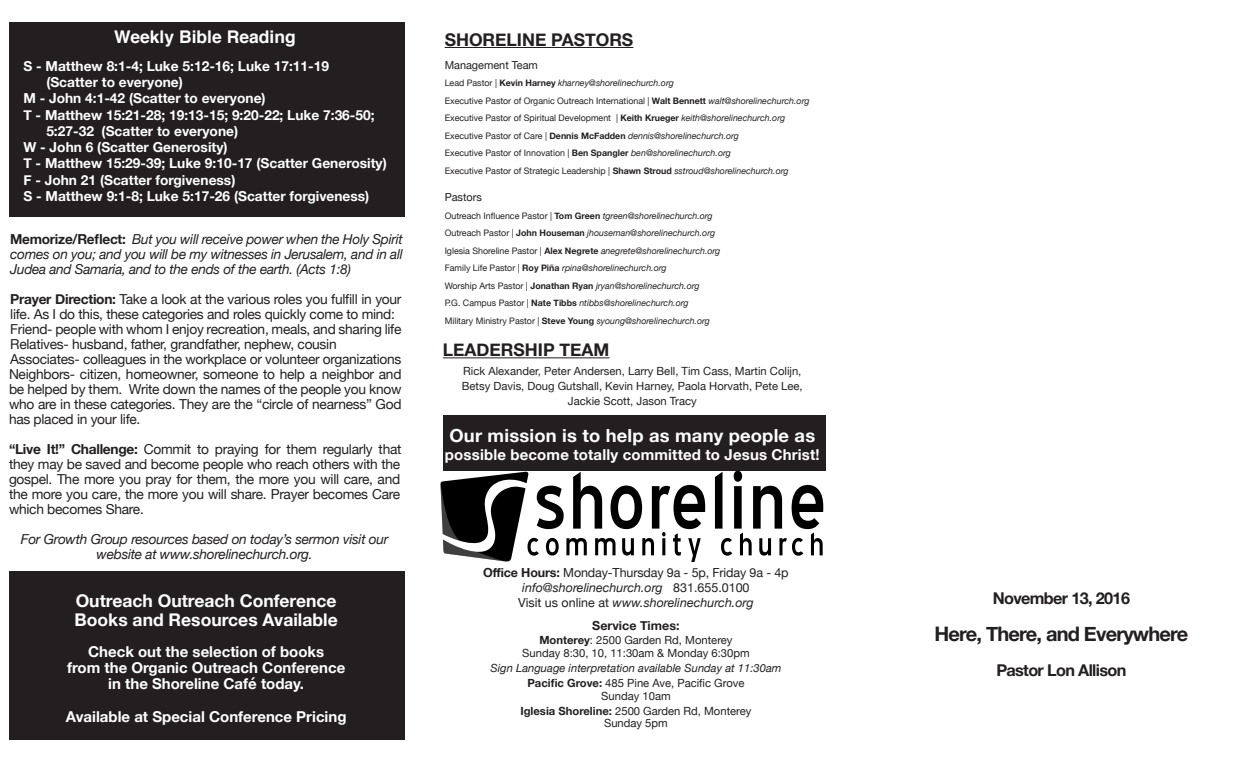
<style>
.page{position:relative;width:1260px;height:765px;background:#fff}
.page>*{position:absolute;margin:0;border:0;box-sizing:border-box;transform-origin:0 0}
.t1{font:700 20px "Helvetica Neue";letter-spacing:-.04em;color:#231f20}
.t2{font:700 18px "Helvetica Neue";letter-spacing:.01em;color:#fff}
.t3{font:700 17.5px "Helvetica Neue";color:#fff}
.t4{font:700 17.5px "Helvetica Neue";color:#231f20}
.t5{font:700 17.5px "Helvetica";color:#fff}
.t6{font:700 16.25px "Helvetica Neue";letter-spacing:-.04em;color:#231f20}
.t7{font:700 15px "Helvetica Neue";color:#fff}
.t8{font:13.75px/15px "Helvetica Neue";letter-spacing:-.02em;color:#231f20;text-align:justify}
.t9{font:700 13.75px "Helvetica Neue";color:#fff}
.t10{font:italic 13.75px/15px "Helvetica Neue";letter-spacing:-.02em;color:#231f20;text-align:justify}
.t11{font:italic 12.5px "Helvetica Neue";color:#231f20}
.t12{font:12.5px "Helvetica Neue";letter-spacing:-.01em;color:#231f20}
.t13{font:700 12.5px "Helvetica Neue";color:#231f20}
.t14{font:11.25px "Helvetica Neue";color:#231f20}
.t15{font:italic 11.25px "Helvetica Neue";color:#231f20}
.t16{font:11px "Helvetica Neue";color:#231f20}
.t17{font:italic 9px "Helvetica Neue";color:#231f20}
.t18{font:9px/17.5px "Helvetica Neue";color:#231f20}
.s1{font-weight:700;font-style:normal}
.s2{font-weight:700}
.s3{font-style:italic}
.s4{font-style:normal}
</style>
<div class="page">
<div style="left:9px;top:22px;width:396px;height:195px;background:#231f20"></div>
<div style="left:9px;top:571px;width:396px;height:169px;background:#231f20"></div>
<hr style="left:445px;top:47px;width:188px;height:1px;background:#231f20">
<hr style="left:443px;top:357px;width:166px;height:1px;background:#231f20">
<div style="left:443px;top:415px;width:382px;height:56px;background:#231f20"></div>
<svg style="left:715px;top:471px;width:108px;height:85px"></svg>
<svg style="left:440px;top:471px;width:265px;height:91px"></svg>
<p class="t5" style="left:114px;top:22px;width:183px">Weekly Bible Reading</p>
<p class="t9" style="left:23px;top:55px;width:307px">S - Matthew 8:1-4; Luke 5:12-16; Luke 17:11-19</p>
<p class="t9" style="left:46px;top:71px;width:138px">(Scatter to everyone)</p>
<p class="t9" style="left:23px;top:88px;width:244px">M - John 4:1-42 (Scatter to everyone)</p>
<p class="t9" style="left:23px;top:104px;width:353px">T - Matthew 15:21-28; 19:13-15; 9:20-22; Luke 7:36-50;</p>
<p class="t9" style="left:46px;top:120px;width:193px">5:27-32 (Scatter to everyone)</p>
<p class="t9" style="left:23px;top:136px;width:206px">W - John 6 (Scatter Generosity)</p>
<p class="t9" style="left:23px;top:153px;width:365px">T - Matthew 15:29-39; Luke 9:10-17 (Scatter Generosity)</p>
<p class="t9" style="left:23px;top:169px;width:214px">F - John 21 (Scatter forgiveness)</p>
<p class="t9" style="left:23px;top:185px;width:347px">S - Matthew 9:1-8; Luke 5:17-26 (Scatter forgiveness)</p>
<p class="t10" style="left:10px;top:232px;width:394px"><span class="s1">Memorize/Reflect:</span> But you will receive power when the Holy Spirit comes on you; and you will be my witnesses in Jerusalem, and in all Judea and Samaria, and to the ends of the earth. (Acts 1:8)</p>
<p class="t8" style="left:10px;top:292px;width:393px"><span class="s2">Prayer Direction:</span> Take a look at the various roles you fulfill in your life. As I do this, these categories and roles quickly come to mind:</p>
<p class="t8" style="left:10px;top:322px;width:393px">Friend- people with whom I enjoy recreation, meals, and sharing life</p>
<p class="t8" style="left:10px;top:337px;width:328px">Relatives- husband, father, grandfather, nephew, cousin</p>
<p class="t8" style="left:10px;top:352px;width:393px">Associates- colleagues in the workplace or volunteer organizations</p>
<p class="t8" style="left:9px;top:367px;width:394px">Neighbors- citizen, homeowner, someone to help a neighbor and be helped by them. Write down the names of the people you know who are in these categories. They are the “circle of nearness” God has placed in your life.</p>
<p class="t8" style="left:9px;top:442px;width:394px"><span class="s2">“Live It!” Challenge:</span> Commit to praying for them regularly that they may be saved and become people who reach others with the gospel. The more you pray for them, the more you will care, and the more you care, the more you will share. Prayer becomes Care which becomes Share.</p>
<p class="t10" style="left:21px;top:532px;width:369px;text-align:center">For Growth Group resources based on today’s sermon visit our website at www.shorelinechurch.org.</p>
<p class="t3" style="left:76px;top:587px;width:262px">Outreach Outreach Conference</p>
<p class="t3" style="left:75px;top:606px;width:265px">Books and Resources Available</p>
<p class="t7" style="left:88px;top:640px;width:238px">Check out the selection of books</p>
<p class="t7" style="left:67px;top:656px;width:280px">from the Organic Outreach Conference</p>
<p class="t7" style="left:108px;top:672px;width:197px">in the Shoreline Café today.</p>
<p class="t7" style="left:66px;top:705px;width:282px">Available at Special Conference Pricing</p>
<p class="t4" style="left:445px;top:26px;width:190px">SHORELINE PASTORS</p>
<p class="t16" style="left:445px;top:57px;width:95px">Management Team</p>
<p class="t18" style="left:445px;top:75px;width:366px">Lead Pastor | <span class="s2">Kevin Harney</span> <span class="s3">kharney@shorelinechurch.org<br></span>Executive Pastor of Organic Outreach International | <span class="s2">Walt Bennett</span> <span class="s3">walt@shorelinechurch.org</span></p>
<p class="t18" style="left:445px;top:110px;width:342px">Executive Pastor of Spiritual Development | <span class="s2">Keith Krueger</span> <span class="s3">keith@shorelinechurch.org</span></p>
<p class="t17" style="left:445px;top:129px;width:296px"><span class="s4">Executive Pastor of Care |</span> <span class="s1">Dennis McFadden</span> dennis@shorelinechurch.org</p>
<p class="t18" style="left:445px;top:145px;width:288px">Executive Pastor of Innovation | <span class="s2">Ben Spangler</span> <span class="s3">ben@shorelinechurch.org</span></p>
<p class="t18" style="left:445px;top:163px;width:345px">Executive Pastor of Strategic Leadership | <span class="s2">Shawn Stroud</span> <span class="s3">sstroud@shorelinechurch.org</span></p>
<p class="t16" style="left:445px;top:190px;width:39px">Pastors</p>
<p class="t17" style="left:445px;top:209px;width:269px"><span class="s4">Outreach Influence Pastor |</span> <span class="s1">Tom Green</span> tgreen@shorelinechurch.org</p>
<p class="t17" style="left:445px;top:227px;width:272px"><span class="s4">Outreach Pastor</span> | <span class="s1">John Houseman</span> jhouseman@shorelinechurch.org</p>
<p class="t17" style="left:445px;top:244px;width:277px"><span class="s4">Iglesia Shoreline Pastor |</span> <span class="s1">Alex Negrete</span> anegrete@shorelinechurch.org</p>
<p class="t17" style="left:445px;top:262px;width:223px"><span class="s4">Family Life Pastor |</span> <span class="s1">Roy Piña</span> rpina@shorelinechurch.org</p>
<p class="t17" style="left:445px;top:279px;width:256px"><span class="s4">Worship Arts Pastor |</span> <span class="s1">Jonathan Ryan</span> jryan@shorelinechurch.org</p>
<p class="t17" style="left:445px;top:297px;width:245px"><span class="s4">P.G. Campus Pastor |</span> <span class="s1">Nate Tibbs</span> ntibbs@shorelinechurch.org</p>
<p class="t17" style="left:445px;top:314px;width:267px"><span class="s4">Military Ministry Pastor |</span> <span class="s1">Steve Young</span> syoung@shorelinechurch.org</p>
<p class="t4" style="left:443px;top:336px;width:168px">LEADERSHIP TEAM</p>
<p class="t14" style="left:463px;top:363px;width:340px">Rick Alexander, Peter Andersen, Larry Bell, Tim Cass, Martin Colijn,</p>
<p class="t14" style="left:462px;top:378px;width:342px">Betsy Davis, Doug Gutshall, Kevin Harney, Paola Horvath, Pete Lee,</p>
<p class="t14" style="left:568px;top:393px;width:130px">Jackie Scott, Jason Tracy</p>
<p class="t2" style="left:449px;top:421px;width:367px">Our mission is to help as many people as</p>
<p class="t7" style="left:445px;top:442px;width:376px">possible become totally committed to Jesus Christ!</p>
<p class="t12" style="left:483px;top:564px;width:307px"><span class="s2">Office Hours:</span> Monday-Thursday 9a - 5p, Friday 9a - 4p</p>
<p class="t11" style="left:522px;top:579px;width:229px">info@shorelinechurch.org <span class="s4">831.655.0100</span></p>
<p class="t11" style="left:518px;top:594px;width:237px"><span class="s4">Visit us online at</span> www.shorelinechurch.org</p>
<p class="t13" style="left:592px;top:616px;width:89px">Service Times:</p>
<p class="t14" style="left:539px;top:632px;width:195px"><span class="s2">Monterey</span>: 2500 Garden Rd, Monterey</p>
<p class="t14" style="left:522px;top:645px;width:229px">Sunday 8:30, 10, 11:30am &amp; Monday 6:30pm</p>
<p class="t15" style="left:490px;top:660px;width:292px">Sign Language interpretation available Sunday at 11:30am</p>
<p class="t14" style="left:527px;top:675px;width:219px"><span class="s2">Pacific Grove:</span> 485 Pine Ave, Pacific Grove</p>
<p class="t14" style="left:601px;top:688px;width:71px">Sunday 10am</p>
<p class="t14" style="left:520px;top:703px;width:233px"><span class="s2">Iglesia Shoreline:</span> 2500 Garden Rd, Monterey</p>
<p class="t14" style="left:604px;top:715px;width:65px">Sunday 5pm</p>
<p class="t6" style="left:993px;top:585px;width:139px">November 13, 2016</p>
<p class="t1" style="left:935px;top:618px;width:255px">Here, There, and Everywhere</p>
<p class="t6" style="left:996px;top:658px;width:132px">Pastor Lon Allison</p>
</div>
